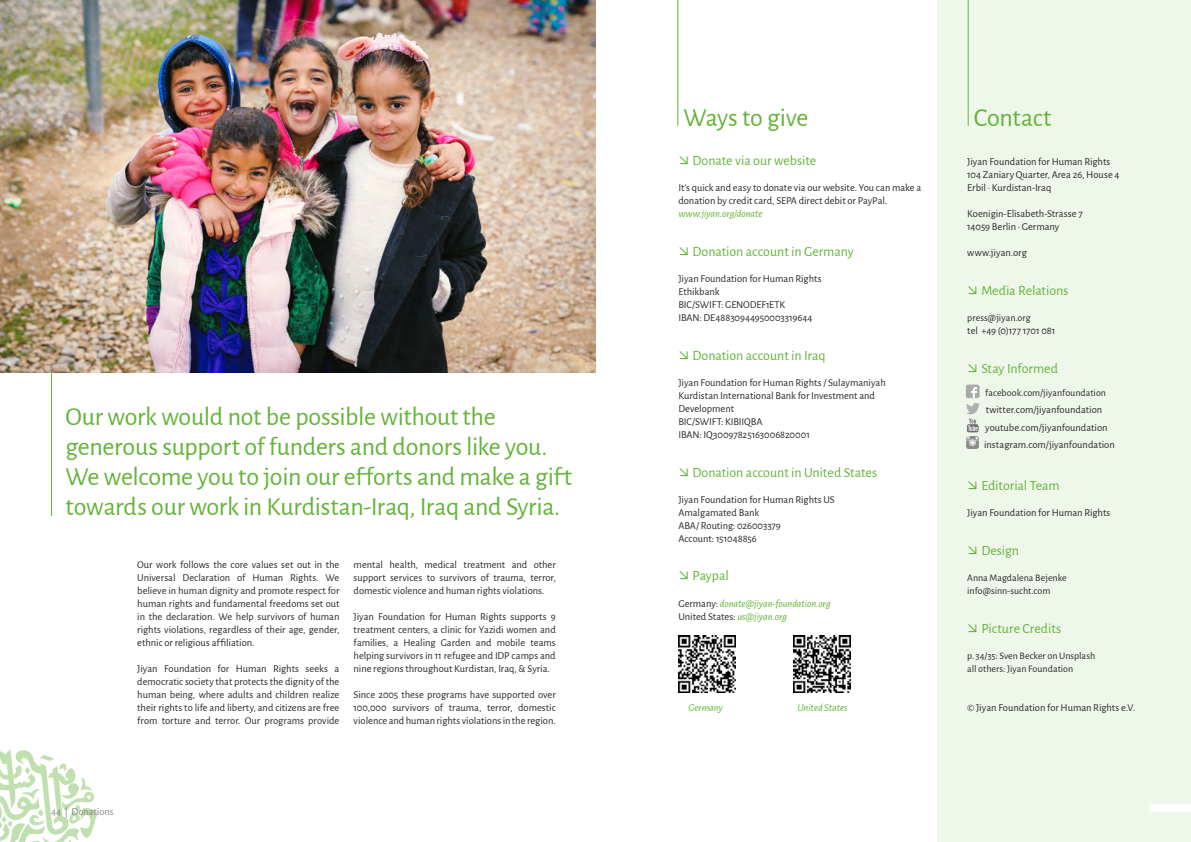
<style>
.page{position:relative;width:1191px;height:842px;background:#fff}
.page>*{position:absolute;margin:0;border:0;box-sizing:border-box;transform-origin:0 0}
.Überschrift_H1{font:26px/30px "Alegreya Sans";letter-spacing:-.015em;color:#63b338}
.H2_Zwischenüberschri{font:14px "Alegreya Sans";letter-spacing:-.005em;color:#63b338}
.Fleisstext_KUmbruch{font:10.5px/13px "Alegreya Sans";letter-spacing:-.005em;color:#272726;text-align:justify}
.Fliesstext{font:10.5px/13px "Alegreya Sans";letter-spacing:-.005em;color:#272726}
.Fliesstext-2{font:italic 10.5px "Alegreya Sans";letter-spacing:-.005em;color:#63b338}
.t1{font:10.5px "Alegreya Sans";letter-spacing:-.005em;color:#868786}
.Fliesstext-3{font:10px "Alegreya Sans";color:#272726}
.s1{font-style:normal;color:#272726}
.s2{font-style:italic;color:#63b338}
</style>
<div class="page">
<div style="left:938px;top:0;width:253px;height:842px;background:#eff7eb"></div>
<svg style="left:0;top:749px;width:98px;height:93px"></svg>
<hr style="left:51px;top:347px;width:1px;height:169px;background:#63b338">
<hr style="left:677px;top:0;width:1px;height:126px;background:#63b338">
<hr style="left:967px;top:0;width:1px;height:126px;background:#63b338">
<div style="left:1151px;top:805px;width:40px;height:7px;background:#fff"></div>
<img style="left:0;top:0;width:595px;height:373px">
<img style="left:678px;top:636px;width:57px;height:56px">
<img style="left:793px;top:636px;width:57px;height:56px">
<div style="left:966px;top:384px;width:13px;height:14px;background:#f6f6f6"></div>
<div style="left:966px;top:384px;width:13px;height:14px;background:#a9a9aa;border-radius:2px"></div>
<svg style="left:966px;top:387px;width:14px;height:61px"></svg>
<p class="Überschrift_H1" style="left:66px;top:400px;width:508px">Our work would not be possible without the generous support of funders and donors like you.<br>We welcome you to join our efforts and make a gift towards our work in Kurdistan-Iraq, Iraq and Syria.</p>
<p class="Fleisstext_KUmbruch" style="left:137px;top:557px;width:204px">Our work follows the core values set out in the Universal Declaration of Human Rights. We believe in human dignity and promote respect for human rights and fundamental freedoms set out in the declaration. We help survivors of human rights violations, regardless of their age, gender, ethnic or religious affiliation.</p>
<p class="Fleisstext_KUmbruch" style="left:137px;top:661px;width:204px">Jiyan Foundation for Human Rights seeks a democratic society that protects the dignity of the human being, where adults and children realize their rights to life and liberty, and citizens are free from torture and terror. Our programs provide</p>
<p class="Fleisstext_KUmbruch" style="left:354px;top:557px;width:204px">mental health, medical treatment and other support services to survivors of trauma, terror, domestic violence and human rights violations.</p>
<p class="Fleisstext_KUmbruch" style="left:354px;top:609px;width:204px">Jiyan Foundation for Human Rights supports 9 treatment centers, a clinic for Yazidi women and families, a Healing Garden and mobile teams helping survivors in 11 refugee and IDP camps and nine regions throughout Kurdistan, Iraq, &amp; Syria.</p>
<p class="Fleisstext_KUmbruch" style="left:354px;top:687px;width:204px">Since 2005 these programs have supported over 100,000 survivors of trauma, terror, domestic violence and human rights violations in the region.</p>
<p class="t1" style="left:51px;top:804px;width:64px">44 | Donations</p>
<p class="Überschrift_H1" style="left:683px;top:101px;width:126px">Ways to give</p>
<p class="Überschrift_H1" style="left:974px;top:101px;width:79px">Contact</p>
<p class="Fliesstext" style="left:967px;top:154px;width:145px">Jiyan Foundation for Human Rights</p>
<p class="Fliesstext" style="left:967px;top:167px;width:154px">104 Zaniary Quarter, Area 26, House 4</p>
<p class="Fliesstext" style="left:967px;top:180px;width:86px">Erbil · Kurdistan-Iraq</p>
<p class="Fliesstext" style="left:967px;top:206px;width:117px">Koenigin-Elisabeth-Strasse 7</p>
<p class="Fliesstext" style="left:967px;top:219px;width:94px">14059 Berlin · Germany</p>
<p class="Fliesstext" style="left:967px;top:245px;width:61px">www.jiyan.org</p>
<p class="H2_Zwischenüberschri" style="left:967px;top:281px;width:103px">➢ Media Relations</p>
<p class="Fliesstext-3" style="left:967px;top:311px;width:65px">press@jiyan.org</p>
<p class="Fliesstext" style="left:967px;top:323px;width:90px">tel +49 (0)177 1701 081</p>
<p class="H2_Zwischenüberschri" style="left:967px;top:359px;width:92px">➢ Stay Informed</p>
<p class="Fliesstext-3" style="left:985px;top:386px;width:122px">facebook.com/jiyanfoundation</p>
<p class="Fliesstext" style="left:985px;top:402px;width:118px">twitter.com/jiyanfoundation</p>
<p class="Fliesstext" style="left:985px;top:420px;width:124px">youtube.com/jiyanfoundation</p>
<p class="Fliesstext" style="left:984px;top:437px;width:132px">instagram.com/jiyanfoundation</p>
<p class="H2_Zwischenüberschri" style="left:967px;top:476px;width:94px">➢ Editorial Team</p>
<p class="Fliesstext" style="left:967px;top:505px;width:145px">Jiyan Foundation for Human Rights</p>
<p class="H2_Zwischenüberschri" style="left:967px;top:541px;width:53px">➢ Design</p>
<p class="Fliesstext-3" style="left:967px;top:571px;width:101px">Anna Magdalena Bejenke</p>
<p class="Fliesstext-3" style="left:967px;top:584px;width:85px">info@sinn-sucht.com</p>
<p class="H2_Zwischenüberschri" style="left:967px;top:619px;width:96px">➢ Picture Credits</p>
<p class="Fliesstext-3" style="left:967px;top:649px;width:129px">p. 34/35: Sven Becker on Unsplash</p>
<p class="Fliesstext-3" style="left:967px;top:662px;width:108px">all others: Jiyan Foundation</p>
<p class="Fliesstext" style="left:967px;top:700px;width:169px">© Jiyan Foundation for Human Rights e.V.</p>
<p class="H2_Zwischenüberschri" style="left:678px;top:151px;width:139px">➢ Donate via our website</p>
<p class="Fliesstext" style="left:678px;top:180px;width:244px">It’s quick and easy to donate via our website. You can make a donation by credit card, SEPA direct debit or PayPal.</p>
<p class="Fliesstext-2" style="left:678px;top:206px;width:86px">www.jiyan.org/donate</p>
<p class="H2_Zwischenüberschri" style="left:678px;top:242px;width:177px">➢ Donation account in Germany</p>
<p class="Fliesstext" style="left:678px;top:271px;width:145px">Jiyan Foundation for Human Rights</p>
<p class="Fliesstext" style="left:678px;top:284px;width:43px">Ethikbank</p>
<p class="Fliesstext" style="left:678px;top:297px;width:108px">BIC/SWIFT: GENODEF1ETK</p>
<p class="Fliesstext" style="left:678px;top:310px;width:136px">IBAN: DE48830944950003319644</p>
<p class="H2_Zwischenüberschri" style="left:678px;top:346px;width:149px">➢ Donation account in Iraq</p>
<p class="Fliesstext" style="left:678px;top:375px;width:209px">Jiyan Foundation for Human Rights / Sulaymaniyah</p>
<p class="Fliesstext" style="left:678px;top:388px;width:198px">Kurdistan International Bank for Investment and<br>Development</p>
<p class="Fliesstext" style="left:678px;top:414px;width:85px">BIC/SWIFT: KIBIIQBA</p>
<p class="Fliesstext" style="left:678px;top:427px;width:133px">IBAN: IQ30097825163006820001</p>
<p class="H2_Zwischenüberschri" style="left:678px;top:463px;width:200px">➢ Donation account in United States</p>
<p class="Fliesstext" style="left:678px;top:492px;width:158px">Jiyan Foundation for Human Rights US</p>
<p class="Fliesstext" style="left:678px;top:505px;width:82px">Amalgamated Bank</p>
<p class="Fliesstext" style="left:678px;top:518px;width:104px">ABA/ Routing: 026003379</p>
<p class="Fliesstext" style="left:678px;top:531px;width:80px">Account: 151048856</p>
<p class="H2_Zwischenüberschri" style="left:678px;top:566px;width:52px">➢ Paypal</p>
<p class="Fliesstext-2" style="left:678px;top:596px;width:154px"><span class="s1">Germany:</span> donate@jiyan-foundation.org</p>
<p class="Fliesstext" style="left:678px;top:609px;width:110px">United States: <span class="s2">us@jiyan.org</span></p>
<p class="Fliesstext-2" style="left:688px;top:700px;width:36px">Germany</p>
<p class="Fliesstext-2" style="left:797px;top:700px;width:52px">United States</p>
</div>
